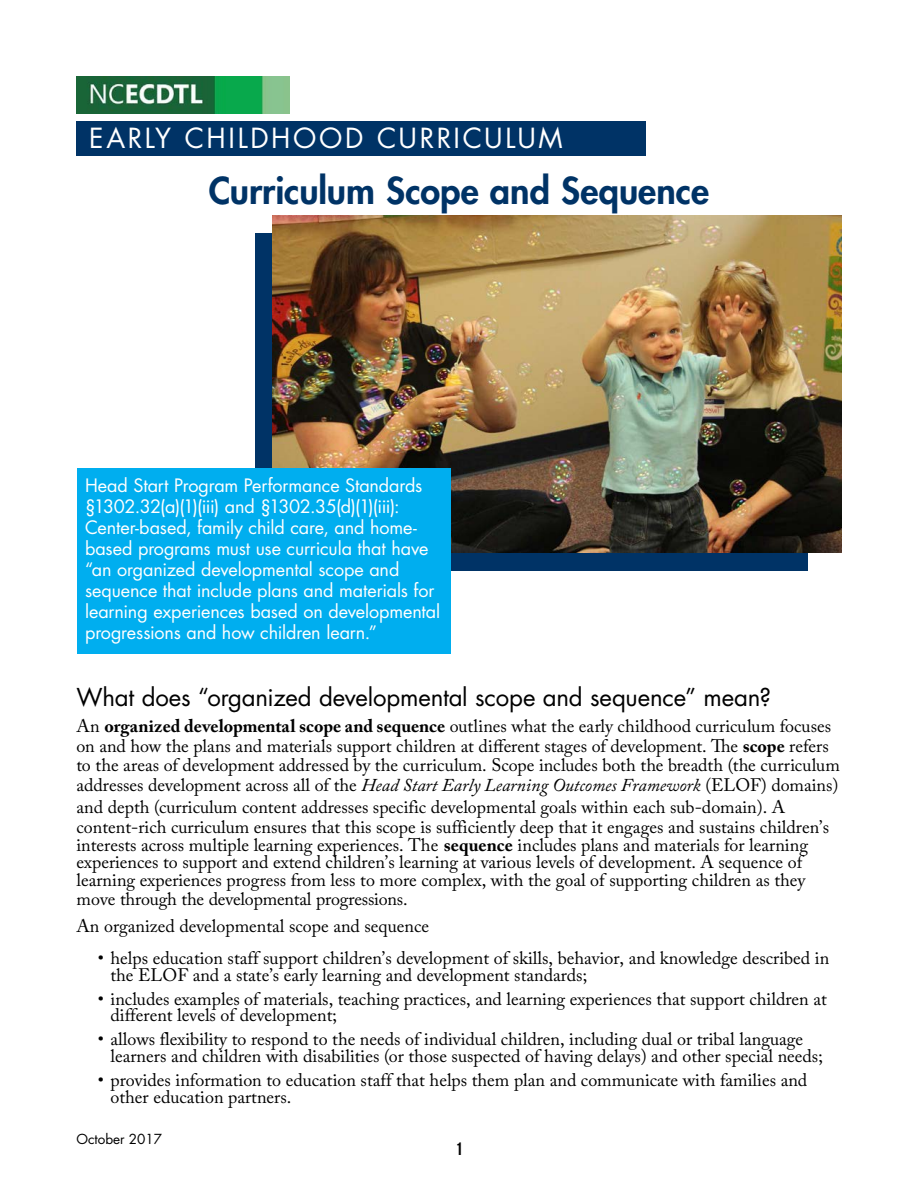
<style>
.page{position:relative;width:918px;height:1188px;background:#fff}
.page>*{position:absolute;margin:0;border:0;box-sizing:border-box;transform-origin:0 0}
.t1{font:800 36px "Futura Std";color:#036}
.t2{font:27px "Futura Std";letter-spacing:.095em;color:#fff}
.t3{font:24px "Futura Std";letter-spacing:-.005em;color:#000}
.t4{font:18px/16.8px "Adobe Caslon Pro";color:#000}
.t5{font:18px/21px "Futura Std";letter-spacing:-.005em;color:#fff}
.t6{font:18px "Bebas Neue";color:#000}
.t7{font:13.5px "Futura Std";color:#000}
.s1{font-weight:700}
.s2{font-style:italic}
</style>
<div class="page">
<img style="left:76px;top:77px;width:214px;height:37px">
<div style="left:77px;top:121px;width:569px;height:34px;background:#036"></div>
<div style="left:255px;top:234px;width:552px;height:337px;background:#036"></div>
<img style="left:272px;top:215px;width:569px;height:337px">
<div style="left:77px;top:469px;width:373px;height:185px;background:#00aeef"></div>
<p class="t2" style="left:89px;top:121px;width:475px">EARLY CHILDHOOD CURRICULUM</p>
<h1 class="t1" style="left:209px;top:168px;width:502px">Curriculum Scope and Sequence</h1>
<p class="t5" style="left:85px;top:475px;width:357px">Head Start Program Performance Standards §1302.32(a)(1)(iii) and §1302.35(d)(1)(iii):<br>Center-based, family child care, and home&shy;based programs must use curricula that have “an organized developmental scope and sequence that include plans and materials for learning experiences based on developmental progressions and how children learn.”</p>
<h2 class="t3" style="left:77px;top:682px;width:696px">What does “organized developmental scope and sequence” mean?</h2>
<p class="t4" style="left:77px;top:716px;width:765px;line-height:19.5px">An <span class="s1">organized developmental scope and sequence</span> outlines what the early childhood curriculum focuses on and how the plans and materials support children at diferent stages of development. Te <span class="s1">scope</span> refers to the areas of development addressed by the curriculum. Scope includes both the breadth (the curriculum addresses development across all of the <span class="s2">Head Start Early Learning Outcomes Framework</span> (ELOF) domains)</p>
<p class="t4" style="left:77px;top:797px;width:754px;line-height:19.2px">and depth (curriculum content addresses specific developmental goals within each sub-domain). A content-rich curriculum ensures that this scope is sufficiently deep that it engages and sustains children’s interests across multiple learning experiences. The <span class="s1">sequence</span> includes plans and materials for learning</p>
<p class="t4" style="left:77px;top:852px;width:730px;line-height:18.9px;text-align:justify">experiences to support and extend children’s learning at various levels of development. A sequence of learning experiences progress from less to more complex, with the goal of supporting children as they move through the developmental progressions.</p>
<p class="t4" style="left:77px;top:917px;width:354px">An organized developmental scope and sequence</p>
<p class="t4" style="left:111px;top:949px;width:720px;text-indent:-13px">• helps education staff support children’s development of skills, behavior, and knowledge described in the ELOF and a state’s early learning and development standards;</p>
<p class="t4" style="left:111px;top:990px;width:718px;text-indent:-13px">• includes examples of materials, teaching practices, and learning experiences that support children at different levels of development;</p>
<p class="t4" style="left:111px;top:1031px;width:714px;text-indent:-13px">• allows flexibility to respond to the needs of individual children, including dual or tribal language learners and children with disabilities (or those suspected of having delays) and other special needs;</p>
<p class="t4" style="left:111px;top:1071px;width:698px;text-indent:-13px">• provides information to education staff that helps them plan and communicate with families and other education partners.</p>
<p class="t7" style="left:77px;top:1130px;width:87px">October 2017</p>
<p class="t6" style="left:455px;top:1139px;width:9px">1</p>
</div>
